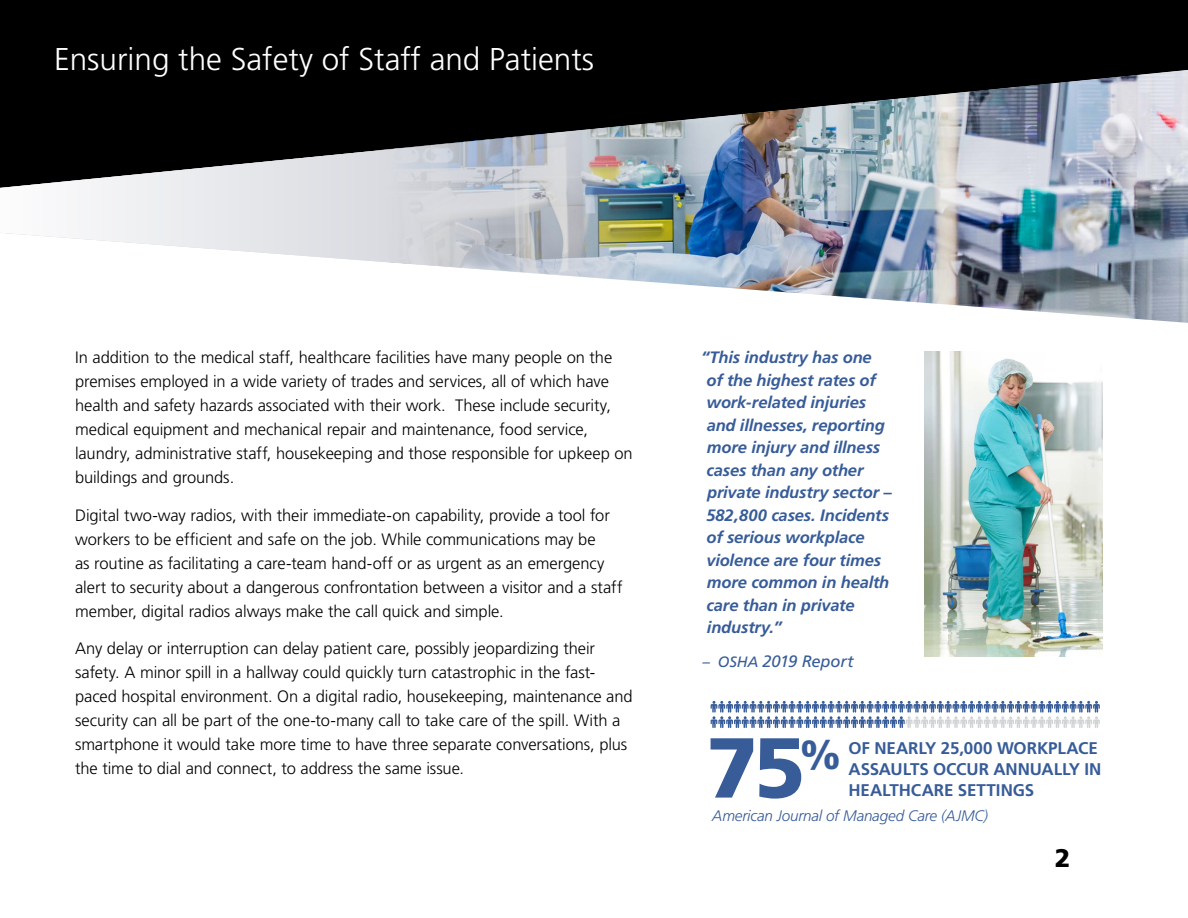
<style>
.page{position:relative;width:1188px;height:918px;background:#fff}
.page>*{position:absolute;margin:0;border:0;box-sizing:border-box;transform-origin:0 0}
.t1{font:900 84.9px "Frutiger";color:#375c98}
.t2{font:900 40.65px "Frutiger";color:#375c98}
.t3{font:300 31.5px "Frutiger";color:#fff}
.t4{font:900 25.5px "Frutiger";color:#000}
.t5{font:700 16.95px "Frutiger";color:#375c98}
.t6{font:300 16.5px/24px "Frutiger";letter-spacing:-.005em;color:#000}
.t7{font:italic 700 16.5px/22.5px "Frutiger";letter-spacing:-.01em;color:#375c98}
.t8{font:italic 16.5px "Frutiger";letter-spacing:-.01em;color:#375c98}
.t9{font:italic 300 15.3px "Frutiger";letter-spacing:-.01em;color:#375c98}
.s1{font-size:15px}
</style>
<div class="page">
<div style="left:0;top:0;width:1188px;height:70px;background:#000"></div>
<img style="left:924px;top:351px;width:179px;height:306px">
<svg style="left:711px;top:701px;width:389px;height:27px"></svg>
<img style="left:0;top:70px;width:1188px;height:253px">
<h3 class="t3" style="left:54px;top:41px;width:542px">Ensuring the Safety of Staff and Patients</h3>
<p class="t6" style="left:75px;top:346px;width:559px">In addition to the medical staff, healthcare facilities have many people on the premises employed in a wide variety of trades and services, all of which have health and safety hazards associated with their work. These include security, medical equipment and mechanical repair and maintenance, food service, laundry, administrative staff, housekeeping and those responsible for upkeep on buildings and grounds.</p>
<p class="t6" style="left:75px;top:503px;width:549px">Digital two-way radios, with their immediate-on capability, provide a tool for workers to be efficient and safe on the job. While communications may be<br>as routine as facilitating a care-team hand-off or as urgent as an emergency alert to security about a dangerous confrontation between a visitor and a staff member, digital radios always make the call quick and simple.</p>
<p class="t6" style="left:75px;top:637px;width:559px">Any delay or interruption can delay patient care, possibly jeopardizing their safety. A minor spill in a hallway could quickly turn catastrophic in the fast&shy;paced hospital environment. On a digital radio, housekeeping, maintenance and security can all be part of the one-to-many call to take care of the spill. With a smartphone it would take more time to have three separate conversations, plus the time to dial and connect, to address the same issue.</p>
<p class="t7" style="left:706px;top:346px;width:187px;text-indent:-5px">“This industry has one of the highest rates of work-related injuries and illnesses, reporting more injury and illness cases than any other private industry sector –<br>582,800 cases. Incidents of serious workplace violence are four times more common in health care than in private industry.”</p>
<p class="t8" style="left:702px;top:652px;width:153px"><span class="s1">– OSHA</span> 2019 Report</p>
<h1 class="t1" style="left:706px;top:717px;width:101px">75</h1>
<p class="t9" style="left:712px;top:807px;width:277px">American Journal of Managed Care (AJMC)</p>
<h2 class="t2" style="left:800px;top:730px;width:42px">%</h2>
<p class="t5" style="left:849px;top:739px;width:38px">OF NEARL</p>
<p class="t5" style="left:925px;top:739px;width:86px">Y 25,000 WOR</p>
<p class="t5" style="left:1037px;top:739px;width:22px">KPLACE</p>
<p class="t5" style="left:849px;top:759px;width:11px">ASSAULTS</p>
<p class="t5" style="left:933px;top:759px;width:12px">OCCUR</p>
<p class="t5" style="left:993px;top:759px;width:12px">ANNUALL</p>
<p class="t5" style="left:1069px;top:759px;width:24px">Y IN</p>
<p class="t5" style="left:849px;top:780px;width:12px">HEALTHCARE</p>
<p class="t5" style="left:958px;top:780px;width:10px">SETTIN</p>
<p class="t5" style="left:1013px;top:780px;width:21px">GS</p>
<h3 class="t4" style="left:1055px;top:843px;width:17px">2</h3>
</div>
